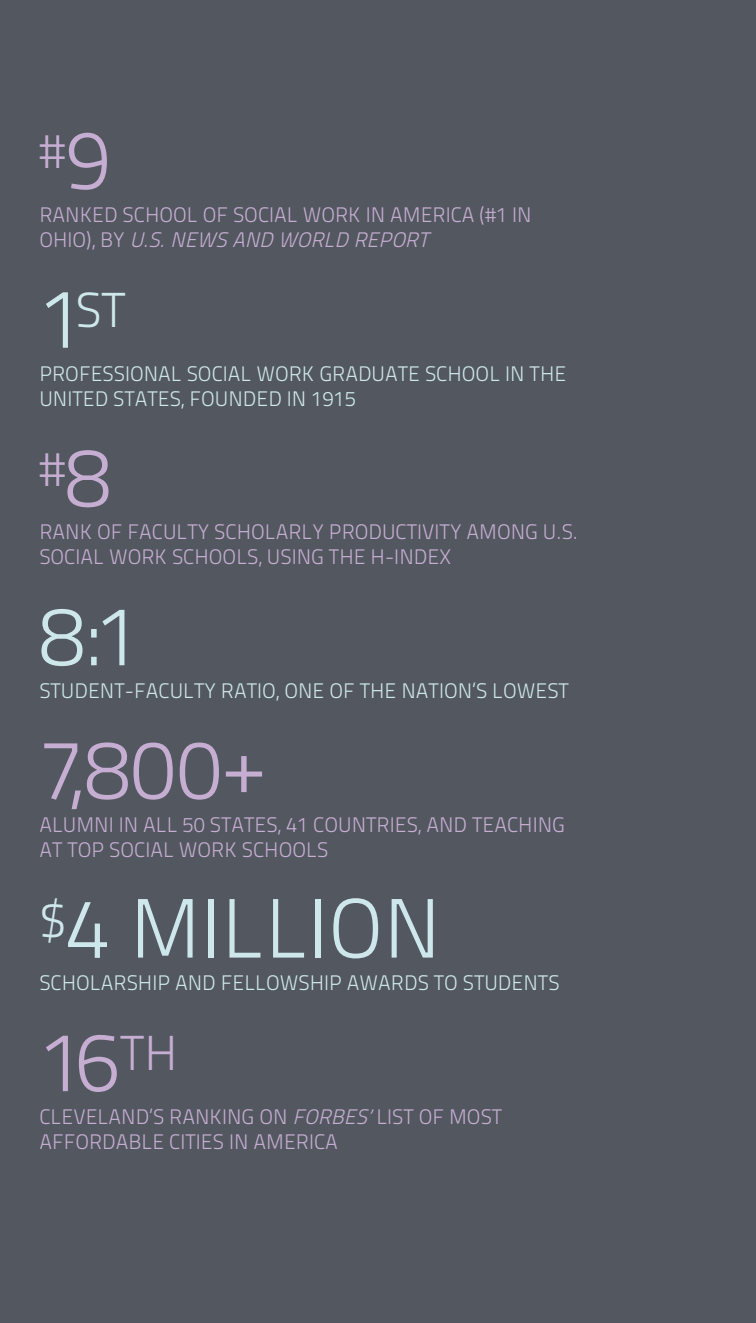
<style>
.page{position:relative;width:756px;height:1323px;background:#535860}
.page>*{position:absolute;margin:0;border:0;box-sizing:border-box;transform-origin:0 0}
.t1{font:84px "Titillium Maps 26 L 250 wt";color:#cee7ea}
.t2{font:84px "Titillium Maps 26 L 250 wt";color:#c6add2}
.t3{font:49px "Titillium Maps 26 L 250 wt";color:#c6add2}
.t4{font:49px "Titillium Maps 26 L 250 wt";color:#cee7ea}
.t5{font:21px/25.2px "Titillium Maps 26 L 250 wt";color:#c6add2}
.t6{font:21px/25.2px "Titillium Maps 26 L 250 wt";color:#cee7ea}
.t7{font:21px "Titillitalic 250 wt";color:#c6add2}
.s1{font-size:84px}
.s2{font-family:"Titillium Maps 26 L 250 wt"}
.s3{font-family:"Titillitalic 250 wt"}
</style>
<div class="page">
<h2 class="t3" style="left:39px;top:115px;width:72px">#<span class="s1">9</span></h2>
<p class="t5" style="left:39px;top:201px;width:494px">RANKED SCHOOL OF SOCIAL WORK IN AMERICA (#1 IN</p>
<p class="t7" style="left:39px;top:224px;width:391px"><span class="s2">OHIO), BY</span> U.S. NEWS AND WORLD REPORT</p>
<h2 class="t4" style="left:39px;top:274px;width:88px"><span class="s1">1</span>ST</h2>
<p class="t6" style="left:39px;top:359px;width:529px">PROFESSIONAL SOCIAL WORK GRADUATE SCHOOL IN THE<br>UNITED STATES, FOUNDED IN 1915</p>
<h2 class="t3" style="left:39px;top:433px;width:72px">#<span class="s1">8</span></h2>
<p class="t5" style="left:39px;top:518px;width:540px">RANK OF FACULTY SCHOLARLY PRODUCTIVITY AMONG U.S.<br>SOCIAL WORK SCHOOLS, USING THE H-INDEX</p>
<h1 class="t1" style="left:39px;top:574px;width:103px">8:1</h1>
<p class="t6" style="left:39px;top:677px;width:531px">STUDENT-FACULTY RATIO, ONE OF THE NATION’S LOWEST</p>
<h1 class="t2" style="left:39px;top:708px;width:228px">7,800+</h1>
<p class="t5" style="left:39px;top:811px;width:527px">ALUMNI IN ALL 50 STATES, 41 COUNTRIES, AND TEACHING<br>AT TOP SOCIAL WORK SCHOOLS</p>
<h1 class="t1" style="left:39px;top:867px;width:403px"><sup>$</sup>4 MILLION</h1>
<p class="t6" style="left:39px;top:969px;width:522px">SCHOLARSHIP AND FELLOWSHIP AWARDS TO STUDENTS</p>
<h1 class="t2" style="left:39px;top:1000px;width:140px">16<sup>TH</sup></h1>
<p class="t5" style="left:39px;top:1103px;width:464px">CLEVELAND’S RANKING ON <span class="s3">FORBES’</span> LIST OF MOST<br>AFFORDABLE CITIES IN AMERICA</p>
</div>
